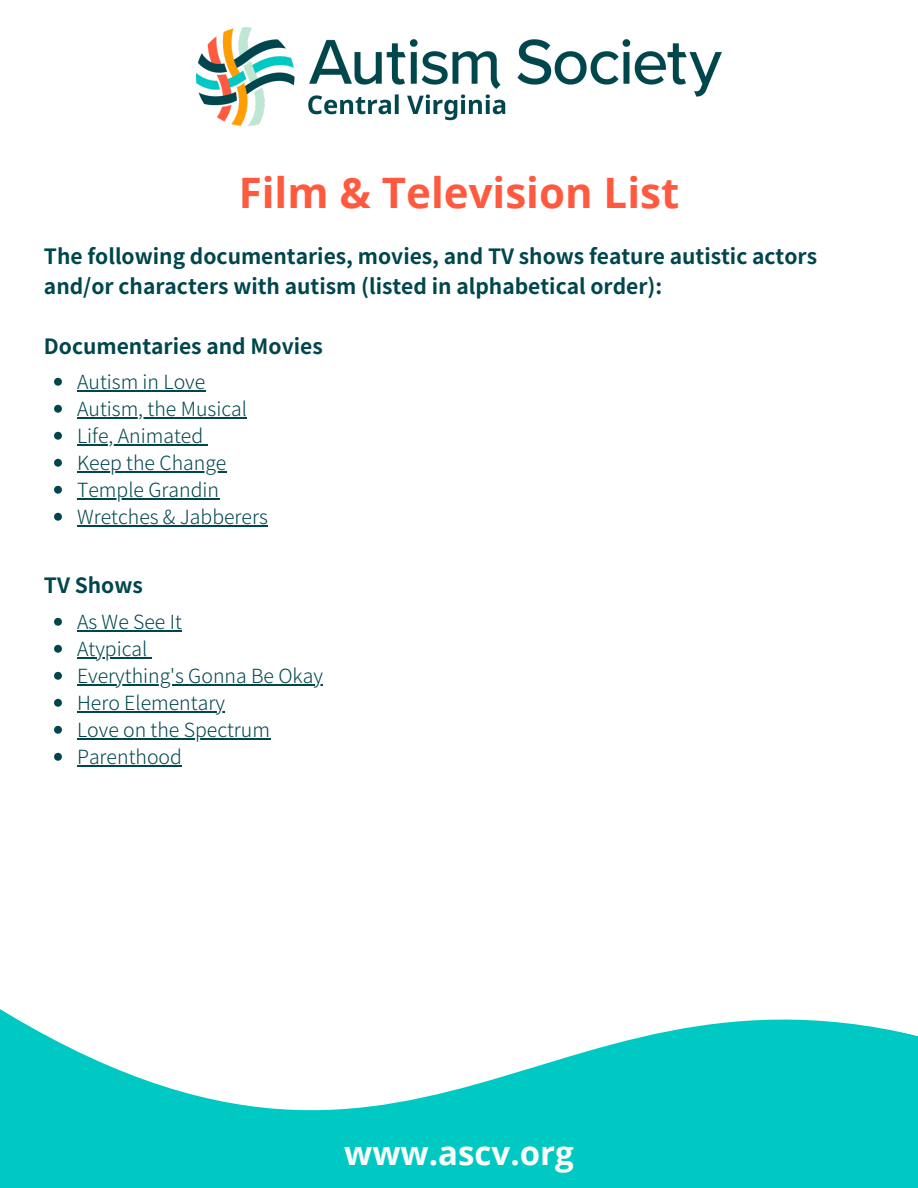
<style>
.page{position:relative;width:918px;height:1188px;background:#fff}
.page>*{position:absolute;margin:0;border:0;box-sizing:border-box;transform-origin:0 0}
.t1{font:700 42px "Open Sans";color:#ff5a3f}
.t2{font:700 33px "Open Sans";color:#fcfcfb}
.t3{font:700 21px/29.2px "Noto Sans JP";color:#00464d}
.t4{font:300 19.5px "Noto Sans JP";color:#00464d}
</style>
<div class="page">
<img style="left:197px;top:28px;width:524px;height:98px">
<svg style="left:0;top:1009px;width:918px;height:179px;fill:#00c9c3"></svg>
<svg style="left:54px;top:378px;width:8px;height:8px"></svg>
<hr style="left:77px;top:390px;width:128px;height:1px;background:#00464d">
<svg style="left:54px;top:405px;width:8px;height:8px"></svg>
<hr style="left:77px;top:417px;width:170px;height:1px;background:#00464d">
<svg style="left:54px;top:432px;width:8px;height:8px"></svg>
<hr style="left:77px;top:444px;width:126px;height:1px;background:#00464d">
<svg style="left:54px;top:459px;width:8px;height:8px"></svg>
<hr style="left:77px;top:471px;width:149px;height:1px;background:#00464d">
<svg style="left:54px;top:486px;width:8px;height:8px"></svg>
<hr style="left:77px;top:498px;width:142px;height:1px;background:#00464d">
<svg style="left:54px;top:513px;width:8px;height:8px"></svg>
<hr style="left:77px;top:525px;width:191px;height:1px;background:#00464d">
<svg style="left:54px;top:618px;width:8px;height:8px"></svg>
<hr style="left:77px;top:630px;width:105px;height:1px;background:#00464d">
<svg style="left:54px;top:645px;width:8px;height:8px"></svg>
<hr style="left:77px;top:657px;width:70px;height:1px;background:#00464d">
<svg style="left:54px;top:672px;width:8px;height:8px"></svg>
<hr style="left:77px;top:684px;width:246px;height:1px;background:#00464d">
<svg style="left:54px;top:699px;width:8px;height:8px"></svg>
<hr style="left:77px;top:711px;width:148px;height:1px;background:#00464d">
<svg style="left:54px;top:726px;width:8px;height:8px"></svg>
<hr style="left:77px;top:738px;width:193px;height:1px;background:#00464d">
<svg style="left:54px;top:753px;width:8px;height:8px"></svg>
<hr style="left:77px;top:765px;width:105px;height:1px;background:#00464d">
<p class="t1" style="left:239px;top:164px;width:442px">Film &amp; Television List</p>
<p class="t3" style="left:44px;top:241px;width:775px">The following documentaries, movies, and TV shows feature autistic actors and/or characters with autism (listed in alphabetical order):</p>
<p class="t3" style="left:44px;top:330px;width:280px">Documentaries and Movies</p>
<p class="t4" style="left:77px;top:366px;width:130px">Autism in Love</p>
<p class="t4" style="left:77px;top:393px;width:171px">Autism, the Musical</p>
<p class="t4" style="left:77px;top:420px;width:128px">Life, Animated</p>
<p class="t4" style="left:77px;top:447px;width:151px">Keep the Change</p>
<p class="t4" style="left:77px;top:474px;width:144px">Temple Grandin</p>
<p class="t4" style="left:77px;top:501px;width:192px">Wretches &amp; Jabberers</p>
<p class="t3" style="left:44px;top:570px;width:101px">TV Shows</p>
<p class="t4" style="left:77px;top:606px;width:106px">As We See It</p>
<p class="t4" style="left:77px;top:633px;width:72px">Atypical</p>
<p class="t4" style="left:77px;top:660px;width:247px">Everything's Gonna Be Okay</p>
<p class="t4" style="left:77px;top:687px;width:149px">Hero Elementary</p>
<p class="t4" style="left:77px;top:714px;width:195px">Love on the Spectrum</p>
<p class="t4" style="left:77px;top:741px;width:106px">Parenthood</p>
<p class="t2" style="left:344px;top:1130px;width:231px">www.ascv.org</p>
</div>
